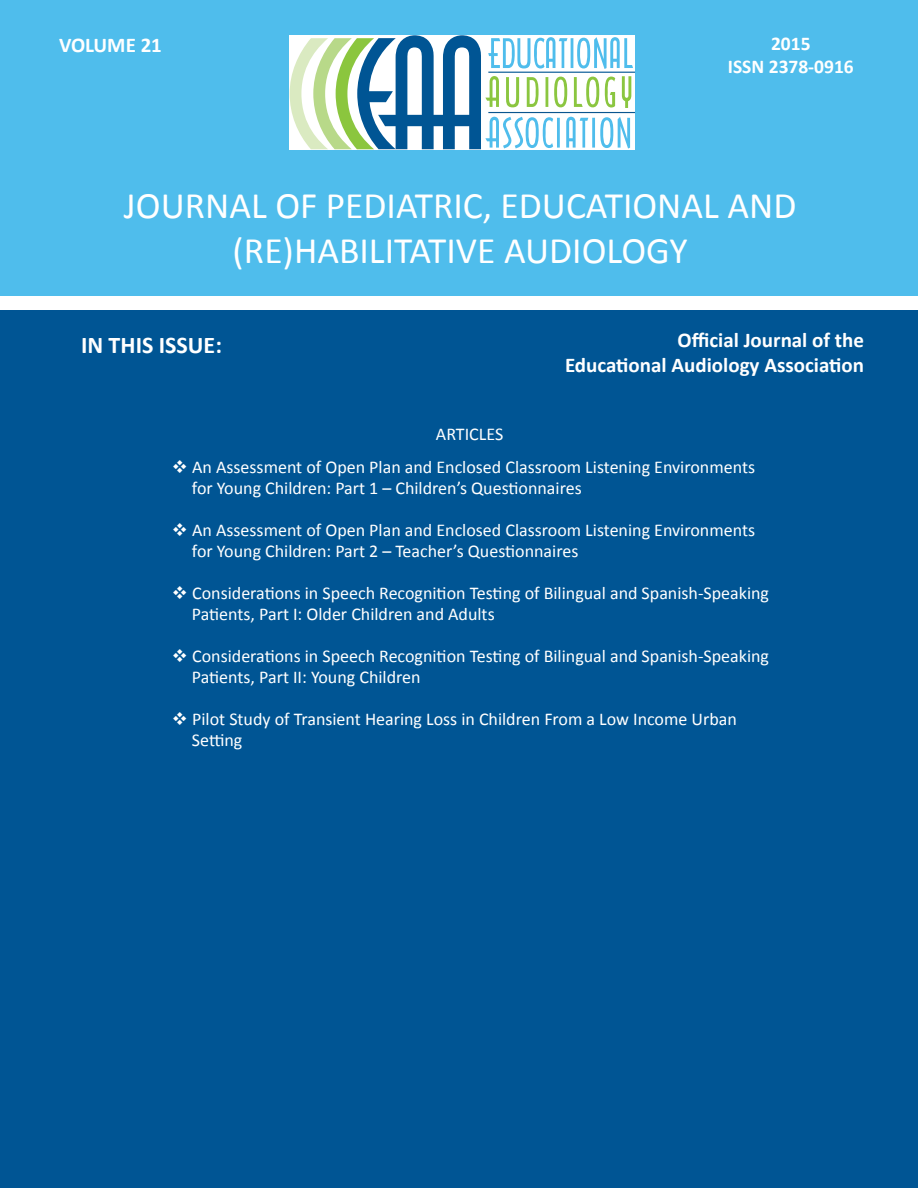
<style>
.page{position:relative;width:918px;height:1188px;background:#fff}
.page>*{position:absolute;margin:0;border:0;box-sizing:border-box;transform-origin:0 0}
.t1{font:37.5px/45px "Calibri";color:#fff;text-align:center}
.t2{font:700 24px "Calibri";color:#fff}
.t3{font:700 21px/25.2px "Calibri";color:#fff;text-align:right}
.t4{font:700 19.5px/23.4px "Calibri";color:#fff;text-align:center}
.t5{font:18px/21px "Calibri";color:#fff}
</style>
<div class="page">
<div style="left:0;top:310px;width:918px;height:878px;background:#005594"></div>
<div style="left:0;top:0;width:918px;height:296px;background:#4fbdec"></div>
<svg style="left:290px;top:35px;width:343px;height:114px;background:#b0d0d2"></svg>
<hr style="left:488px;top:72px;width:147px;height:1px;background:#005594">
<hr style="left:488px;top:112px;width:147px;height:1px;background:#0b568f">
<p class="t3" style="left:59px;top:32px;width:104px">VOLUME 21</p>
<p class="t4" style="left:728px;top:32px;width:127px">2015<br>ISSN 2378-0916</p>
<h1 class="t1" style="left:124px;top:184px;width:674px">JOURNAL OF PEDIATRIC, EDUCATIONAL AND (RE)HABILITATIVE AUDIOLOGY</h1>
<h2 class="t2" style="left:81px;top:329px;width:142px">IN THIS ISSUE:</h2>
<p class="t3" style="left:565px;top:327px;width:301px">Official Journal of the<br>Educational Audiology Association</p>
<p class="t5" style="left:436px;top:424px;width:69px">ARTICLES</p>
<p class="t5" style="left:192px;top:457px;width:565px;text-indent:-20px">❖ An Assessment of Open Plan and Enclosed Classroom Listening Environments for Young Children: Part 1 – Children’s Questionnaires</p>
<p class="t5" style="left:192px;top:520px;width:565px;text-indent:-20px">❖ An Assessment of Open Plan and Enclosed Classroom Listening Environments for Young Children: Part 2 – Teacher’s Questionnaires</p>
<p class="t5" style="left:192px;top:583px;width:579px;text-indent:-20px">❖ Considerations in Speech Recognition Testing of Bilingual and Spanish-Speaking<br>Patients, Part I: Older Children and Adults</p>
<p class="t5" style="left:192px;top:646px;width:579px;text-indent:-20px">❖ Considerations in Speech Recognition Testing of Bilingual and Spanish-Speaking<br>Patients, Part II: Young Children</p>
<p class="t5" style="left:192px;top:709px;width:546px;text-indent:-20px">❖ Pilot Study of Transient Hearing Loss in Children From a Low Income Urban<br>Setting</p>
</div>
